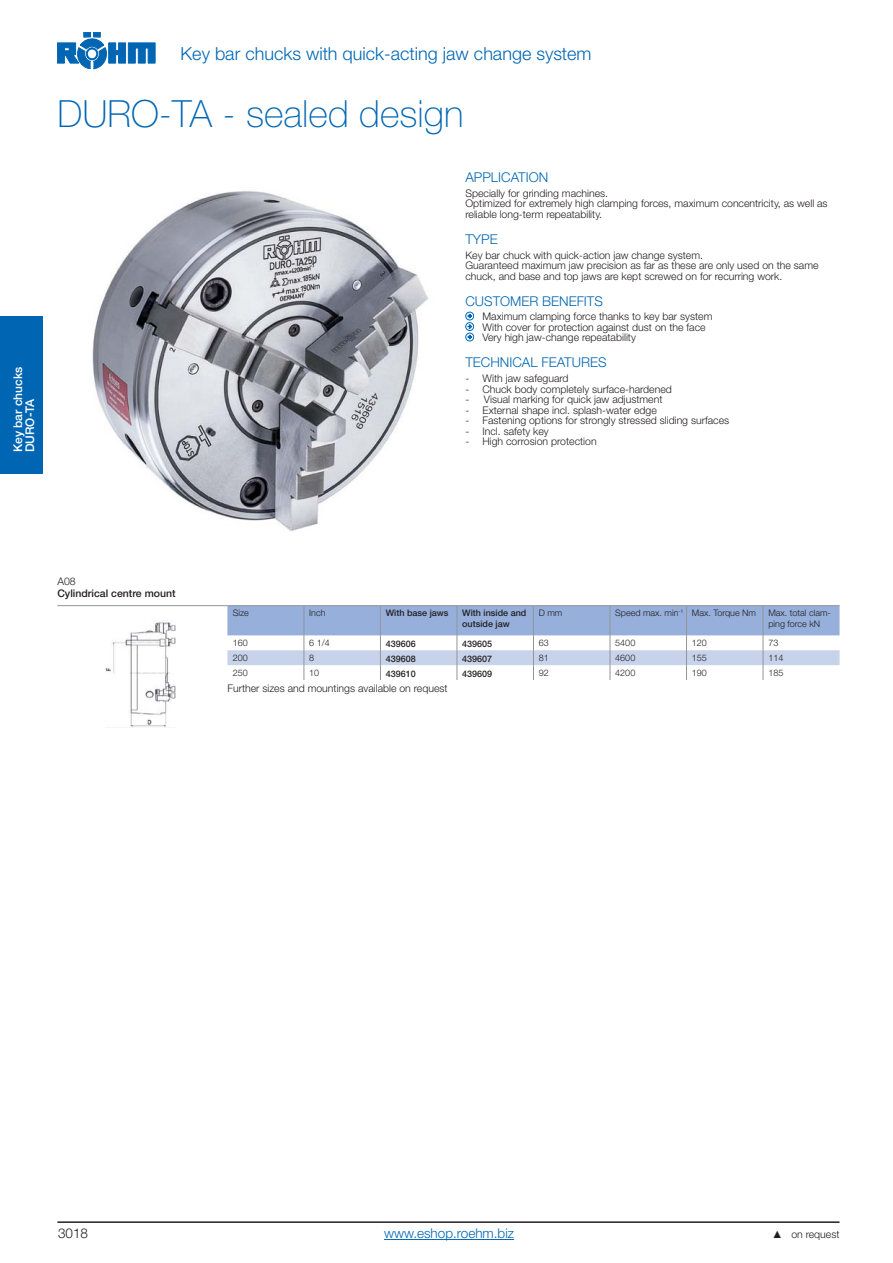
<style>
.page{position:relative;width:893px;height:1263px;background:#fff}
.page>*{position:absolute;margin:0;border:0;box-sizing:border-box;transform-origin:0 0}
.t1{font:100 37.5px "Helvetica Neue LT Std";color:#0066b3}
.t2{font:300 18px "Helvetica Neue LT Std";color:#0066b3}
.t3{font:300 13.5px "Helvetica Neue LT Std";color:#0066b3}
.t4{font:300 13.5px "Helvetica Neue LT Std";color:#231f20}
.t5{font:500 12px/12px "Helvetica Neue LT Std";color:#fff}
.t6{font:300 10.5px/10.5px "Helvetica Neue LT Std";color:#231f20}
.t7{font:500 10.5px "Helvetica Neue LT Std";color:#231f20}
.t8{font:300 9px/10.5px "Helvetica Neue LT Std";color:#231f20}
.t9{font:500 9px/10.5px "Helvetica Neue LT Std";color:#231f20}
</style>
<div class="page">
<svg style="left:57px;top:32px;width:98px;height:37px"></svg>
<div style="left:86px;top:48px;width:12px;height:12px;border:1px solid #0066b3;border-radius:50%"></div>
<div style="left:87px;top:49px;width:10px;height:10px;border:1px solid #0066b3;border-radius:50%"></div>
<hr style="left:57px;top:1221px;width:782px;height:2px;background:#231f20">
<div style="left:0;top:316px;width:43px;height:158px;background:#0066b3"></div>
<img style="left:92px;top:191px;width:336px;height:340px">
<div style="left:465px;top:312px;width:9px;height:8px;border:1px solid #0066b3;border-radius:50%"></div>
<svg style="left:468px;top:314px;width:4px;height:4px"></svg>
<div style="left:465px;top:322px;width:9px;height:9px;border:1px solid #0066b3;border-radius:50%"></div>
<svg style="left:468px;top:325px;width:4px;height:4px"></svg>
<div style="left:465px;top:333px;width:9px;height:8px;border:1px solid #0066b3;border-radius:50%"></div>
<svg style="left:468px;top:335px;width:4px;height:4px"></svg>
<hr style="left:57px;top:605px;width:170px;height:1px;background:#939598">
<img style="left:105px;top:622px;width:70px;height:105px">
<hr style="left:304px;top:605px;width:153px;height:1px;background:#939598">
<hr style="left:457px;top:605px;width:76px;height:1px;background:#939598">
<hr style="left:533px;top:605px;width:77px;height:1px;background:#939598">
<hr style="left:610px;top:605px;width:76px;height:1px;background:#939598">
<hr style="left:686px;top:605px;width:77px;height:1px;background:#939598">
<hr style="left:763px;top:605px;width:76px;height:1px;background:#939598">
<hr style="left:227px;top:605px;width:77px;height:1px;background:#939598">
<svg style="left:227px;top:606px;width:612px;height:74px"></svg>
<hr style="left:384px;top:1239px;width:130px;height:1px;background:#0066b3">
<p class="t5" style="left:13px;top:452px;width:87px;rotate:-90deg">Key bar chucks<br>DURO-TA</p>
<h2 class="t2" style="left:181px;top:47px;width:412px">Key bar chucks with quick-acting jaw change system</h2>
<h1 class="t1" style="left:57px;top:100px;width:408px">DURO-TA - sealed design</h1>
<p class="t3" style="left:465px;top:172px;width:84px">APPLICATION</p>
<p class="t6" style="left:465px;top:189px;width:364px">Specially for grinding machines.<br>Optimized for extremely high clamping forces, maximum concentricity, as well as reliable long-term repeatability.</p>
<p class="t3" style="left:465px;top:234px;width:34px">TYPE</p>
<p class="t6" style="left:465px;top:250px;width:355px">Key bar chuck with quick-action jaw change system.<br>Guaranteed maximum jaw precision as far as these are only used on the same chuck, and base and top jaws are kept screwed on for recurring work.</p>
<p class="t3" style="left:465px;top:296px;width:139px">CUSTOMER BENEFITS</p>
<p class="t6" style="left:482px;top:312px;width:231px">Maximum clamping force thanks to key bar system<br>With cover for protection against dust on the face<br>Very high jaw-change repeatability</p>
<p class="t3" style="left:465px;top:358px;width:143px">TECHNICAL FEATURES</p>
<p class="t6" style="left:465px;top:374px;width:105px">- With jaw safeguard</p>
<p class="t6" style="left:465px;top:385px;width:208px">- Chuck body completely surface-hardened</p>
<p class="t6" style="left:465px;top:395px;width:198px">- Visual marking for quick jaw adjustment</p>
<p class="t6" style="left:465px;top:406px;width:193px">- External shape incl. splash-water edge</p>
<p class="t6" style="left:465px;top:416px;width:265px">- Fastening options for strongly stressed sliding surfaces</p>
<p class="t6" style="left:465px;top:427px;width:85px">- Incl. safety key</p>
<p class="t6" style="left:465px;top:437px;width:133px">- High corrosion protection</p>
<p class="t6" style="left:57px;top:577px;width:20px">A08</p>
<p class="t7" style="left:57px;top:590px;width:120px">Cylindrical centre mount</p>
<p class="t8" style="left:233px;top:609px;width:18px">Size</p>
<p class="t8" style="left:309px;top:609px;width:18px">Inch</p>
<p class="t9" style="left:386px;top:609px;width:64px">With base jaws</p>
<p class="t9" style="left:462px;top:609px;width:66px">With inside and outside jaw</p>
<p class="t8" style="left:539px;top:609px;width:25px">D mm</p>
<p class="t8" style="left:615px;top:609px;width:142px">Speed max. min<sup>-1</sup> Max. Torque Nm</p>
<p class="t8" style="left:768px;top:609px;width:64px">Max. total clam&shy;ping force kN</p>
<p class="t8" style="left:233px;top:638px;width:17px">160</p>
<p class="t8" style="left:309px;top:638px;width:22px">6 1/4</p>
<p class="t9" style="left:386px;top:639px;width:32px">439606</p>
<p class="t9" style="left:462px;top:639px;width:32px">439605</p>
<p class="t8" style="left:539px;top:638px;width:12px">63</p>
<p class="t8" style="left:615px;top:638px;width:22px">5400</p>
<p class="t8" style="left:692px;top:638px;width:17px">120</p>
<p class="t8" style="left:768px;top:638px;width:12px">73</p>
<p class="t8" style="left:233px;top:653px;width:17px">200</p>
<p class="t8" style="left:309px;top:653px;width:7px">8</p>
<p class="t9" style="left:386px;top:654px;width:32px">439608</p>
<p class="t9" style="left:462px;top:654px;width:32px">439607</p>
<p class="t8" style="left:539px;top:653px;width:12px">81</p>
<p class="t8" style="left:615px;top:653px;width:22px">4600</p>
<p class="t8" style="left:692px;top:653px;width:17px">155</p>
<p class="t8" style="left:768px;top:653px;width:17px">114</p>
<p class="t8" style="left:233px;top:668px;width:17px">250</p>
<p class="t8" style="left:309px;top:668px;width:12px">10</p>
<p class="t9" style="left:386px;top:669px;width:32px">439610</p>
<p class="t9" style="left:462px;top:669px;width:32px">439609</p>
<p class="t8" style="left:539px;top:668px;width:12px">92</p>
<p class="t8" style="left:615px;top:668px;width:22px">4200</p>
<p class="t8" style="left:692px;top:668px;width:17px">190</p>
<p class="t8" style="left:768px;top:668px;width:17px">185</p>
<p class="t6" style="left:227px;top:684px;width:222px">Further sizes and mountings available on request</p>
<p class="t4" style="left:58px;top:1229px;width:32px">3018</p>
<p class="t3" style="left:384px;top:1229px;width:131px">www.eshop.roehm.biz</p>
<p class="t6" style="left:791px;top:1230px;width:50px">on request</p>
</div>
